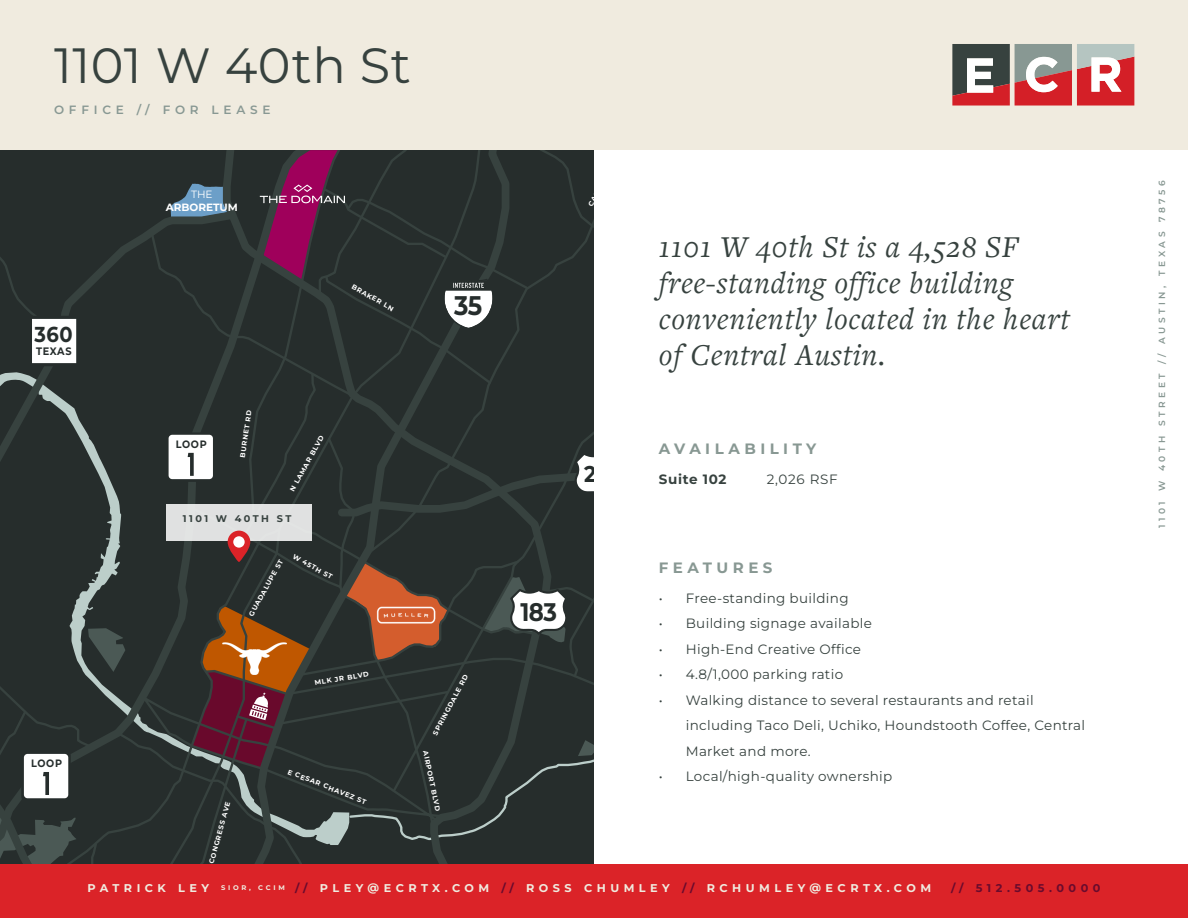
<style>
.page{position:relative;width:1188px;height:918px;background:#fff}
.page>*{position:absolute;margin:0;border:0;box-sizing:border-box;transform-origin:0 0}
.t1{font:49.5px "Montserrat";letter-spacing:.01em;color:#37423f}
.t2{font:italic 31.5px/36px "Freight Text Pro";letter-spacing:.025em;color:#37423f}
.t3{font:700 27px "Montserrat";color:#262d2c;scale:.9 1}
.t4{font:700 25.35px "Montserrat";color:#262d2c;scale:.9 1}
.t5{font:700 21.6px "Montserrat";color:#262d2c;scale:.9 1}
.t6{font:700 15px "Montserrat";letter-spacing:.3em;color:#889893}
.t7{font:13.5px/25.5px "Montserrat";letter-spacing:.025em;color:#37423f}
.t8{font:700 13.5px "Montserrat";letter-spacing:.05em;color:#37423f}
.t9{font:600 12px "Montserrat";letter-spacing:.4em;color:#889893}
.t10{font:700 11.25px "Montserrat";letter-spacing:.4em;color:#f0ebdf}
.t11{font:700 11.25px "Montserrat";letter-spacing:.4em;color:#6a0b2d}
.t12{font:700 10.8px "Montserrat";letter-spacing:.07em;color:#262d2c;scale:.9 1}
.t13{font:700 10.65px "Montserrat";letter-spacing:.075em;color:#262d2c;scale:.9 1}
.t14{font:700 10.5px/12.6px "Montserrat";color:#fff;text-align:center}
.t15{font:700 9.75px "Montserrat";letter-spacing:.25em;color:#37423f}
.t16{font:600 9px "Montserrat";letter-spacing:.4em;color:#889893}
.t17{font:700 6.9px "Montserrat";color:#fff}
.s1{font-weight:400}
.s2{font-size:6.75px}
.s3{color:#6a0b2d}
</style>
<div class="page">
<div style="left:0;top:864px;width:1188px;height:54px;background:#db2328"></div>
<div style="left:0;top:0;width:1188px;height:150px;background:#f0ebdf"></div>
<svg style="left:952px;top:44px;width:182px;height:62px;background:#b47879"></svg>
<svg style="left:0;top:150px;width:594px;height:714px;background:#373938"></svg>
<h1 class="t1" style="left:54px;top:31px;width:358px">1101 W 40th St</h1>
<p class="t9" style="left:54px;top:101px;width:218px">OFFICE // FOR LEASE</p>
<p class="t5" style="left:35px;top:319px;width:44px">360</p>
<p class="t12" style="left:36px;top:343px;width:41px">TEXAS</p>
<p class="t13" style="left:31px;top:755px;width:36px">LOOP</p>
<p class="t14" style="left:166px;top:188px;width:74px"><span class="s1">THE<br></span>ARBORETUM</p>
<p class="t17" style="left:355px;top:281px;width:49px;rotate:30deg">BRAKER LN</p>
<p class="t13" style="left:176px;top:436px;width:36px">LOOP</p>
<p class="t17" style="left:238px;top:457px;width:50px;rotate:-82deg">BURNET RD</p>
<p class="t17" style="left:287px;top:488px;width:64px;rotate:-61deg">N LAMAR BLVD</p>
<p class="t15" style="left:183px;top:511px;width:110px">1101 W 40TH ST</p>
<p class="t17" style="left:246px;top:613px;width:65px;rotate:-61deg">GUADALUPE ST</p>
<p class="t17" style="left:296px;top:551px;width:46px;rotate:29deg">W 45TH ST</p>
<p class="t3" style="left:454px;top:286px;width:33px">35</p>
<p class="t17" style="left:207px;top:862px;width:65px;rotate:-75deg">CONGRESS AVE</p>
<p class="t17" style="left:314px;top:678px;width:56px;rotate:-10deg">MLK JR BLVD</p>
<p class="t17" style="left:430px;top:732px;width:69px;rotate:-62deg">SPRINGDALE RD</p>
<p class="t17" style="left:290px;top:767px;width:85px;rotate:21deg">E CESAR CHAVEZ ST</p>
<p class="t17" style="left:430px;top:749px;width:63px;rotate:78deg">AIRPORT BLVD</p>
<p class="t4" style="left:521px;top:594px;width:42px">183</p>
<p class="t2" style="left:659px;top:228px;width:413px">1101 W 40th St is a 4,528 SF free-standing office building conveniently located in the heart of Central Austin.</p>
<p class="t6" style="left:659px;top:438px;width:159px">AVAILABILITY</p>
<p class="t8" style="left:659px;top:469px;width:69px">Suite 102</p>
<p class="t7" style="left:767px;top:466px;width:72px">2,026 RSF</p>
<p class="t6" style="left:659px;top:557px;width:115px">FEATURES</p>
<p class="t7" style="left:659px;top:585px;width:191px">• Free-standing building</p>
<p class="t7" style="left:659px;top:610px;width:215px">• Building signage available</p>
<p class="t7" style="left:659px;top:636px;width:204px">• High-End Creative Office</p>
<p class="t7" style="left:659px;top:661px;width:186px">• 4.8/1,000 parking ratio</p>
<p class="t7" style="left:686px;top:687px;width:401px;text-indent:-27px">• Walking distance to several restaurants and retail including Taco Deli, Uchiko, Houndstooth Coffee, Central<br>Market and more.</p>
<p class="t7" style="left:659px;top:763px;width:235px">• Local/high-quality ownership</p>
<p class="t10" style="left:88px;top:880px;width:845px">PATRICK LEY <span class="s2">SIOR, CCIM</span> <span class="s3">//</span> PLEY@ECRTX.COM <span class="s3">//</span> ROSS CHUMLEY <span class="s3">//</span> RCHUMLEY@ECRTX.COM</p>
<p class="t11" style="left:951px;top:880px;width:151px">// 512.505.0000</p>
<p class="t16" style="left:1156px;top:528px;width:349px;rotate:-90deg">1101 W 40TH STREET // AUSTIN, TEXAS 78756</p>
</div>
